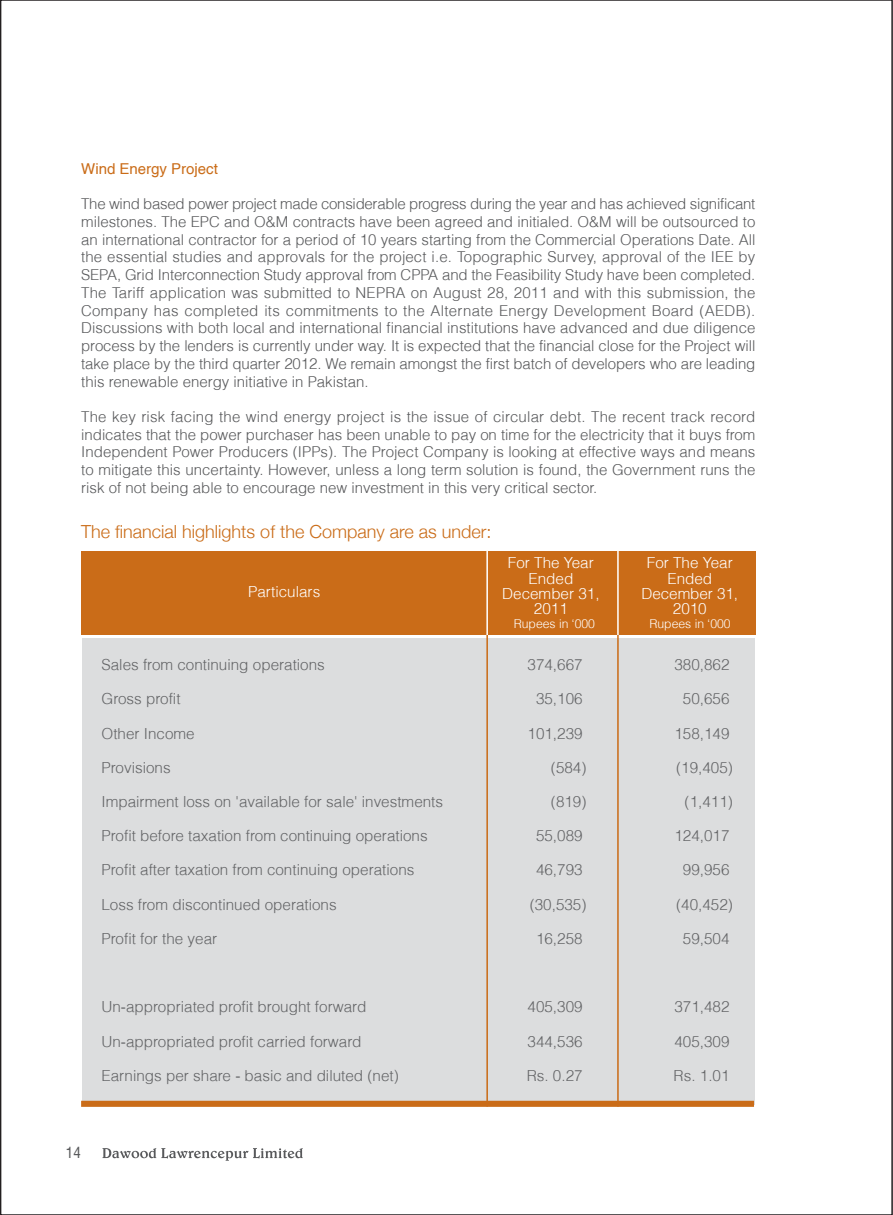
<style>
.page{position:relative;width:893px;height:1215px;background:#fff}
.page>*{position:absolute;margin:0;border:0;box-sizing:border-box;transform-origin:0 0}
.t1{font:300 18px "Helvetica Neue";color:#ca6c18}
.t2{font:300 15.3px "Helvetica";color:#636466}
.t3{font:300 15.3px/15.3px "Helvetica";color:#fff;text-align:center}
.t4{font:300 15px/17.7px "Helvetica";color:#58595b;text-align:justify}
.t5{font:15px "Helvetica";color:#ca6c18}
.t6{font:condensed 15px "Helvetica";color:#58595b}
.t7{font:300 12.15px "Helvetica";color:#fff}
</style>
<div class="page">
<svg style="left:102px;top:1148px;width:201px;height:13px"></svg>
<div style="left:82px;top:639px;width:672px;height:466px;background:#dcddde"></div>
<hr style="left:486px;top:551px;width:2px;height:556px;background:#ca6c18">
<hr style="left:617px;top:551px;width:1px;height:556px;background:#ca6c18">
<div style="left:81px;top:552px;width:674px;height:83px;background:#ca6c18"></div>
<hr style="left:486px;top:552px;width:2px;height:83px;background:#fff">
<hr style="left:617px;top:552px;width:1px;height:83px;background:#fff">
<div style="left:81px;top:1101px;width:673px;height:6px;background:#ca6c18"></div>
<p class="t5" style="left:81px;top:162px;width:138px">Wind Energy Project</p>
<p class="t4" style="left:81px;top:196px;width:675px">The wind based power project made considerable progress during the year and has achieved significant milestones. The EPC and O&amp;M contracts have been agreed and initialed. O&amp;M will be outsourced to an international contractor for a period of 10 years starting from the Commercial Operations Date. All the essential studies and approvals for the project i.e. Topographic Survey, approval of the IEE by SEPA, Grid Interconnection Study approval from CPPA and the Feasibility Study have been completed.<br>The Tariff application was submitted to NEPRA on August 28, 2011 and with this submission, the Company has completed its commitments to the Alternate Energy Development Board (AEDB).<br>Discussions with both local and international financial institutions have advanced and due diligence process by the lenders is currently under way. It is expected that the financial close for the Project will take place by the third quarter 2012. We remain amongst the first batch of developers who are leading this renewable energy initiative in Pakistan.</p>
<p class="t4" style="left:81px;top:409px;width:675px">The key risk facing the wind energy project is the issue of circular debt. The recent track record indicates that the power purchaser has been unable to pay on time for the electricity that it buys from Independent Power Producers (IPPs). The Project Company is looking at effective ways and means to mitigate this uncertainty. However, unless a long term solution is found, the Government runs the risk of not being able to encourage new investment in this very critical sector.</p>
<p class="t1" style="left:81px;top:520px;width:412px">The financial highlights of the Company are as under:</p>
<p class="t3" style="left:248px;top:585px;width:74px">Particulars</p>
<p class="t3" style="left:502px;top:556px;width:99px">For The Year<br>Ended<br>December 31,<br>2011</p>
<p class="t3" style="left:641px;top:556px;width:98px">For The Year<br>Ended<br>December 31,<br>2010</p>
<p class="t7" style="left:513px;top:619px;width:83px">Rupees in «000</p>
<p class="t7" style="left:649px;top:619px;width:83px">Rupees in «000</p>
<p class="t2" style="left:101px;top:658px;width:225px">Sales from continuing operations</p>
<p class="t2" style="left:527px;top:658px;width:57px">374,667</p>
<p class="t2" style="left:674px;top:658px;width:57px">380,862</p>
<p class="t2" style="left:101px;top:692px;width:81px">Gross profit</p>
<p class="t2" style="left:536px;top:692px;width:48px">35,106</p>
<p class="t2" style="left:683px;top:692px;width:48px">50,656</p>
<p class="t2" style="left:101px;top:727px;width:95px">Other Income</p>
<p class="t2" style="left:527px;top:727px;width:57px">101,239</p>
<p class="t2" style="left:674px;top:727px;width:57px">158,149</p>
<p class="t2" style="left:101px;top:761px;width:71px">Provisions</p>
<p class="t2" style="left:551px;top:761px;width:37px">(584)</p>
<p class="t2" style="left:676px;top:761px;width:58px">(19,405)</p>
<p class="t2" style="left:101px;top:795px;width:343px">Impairment loss on 'available for sale' investments</p>
<p class="t2" style="left:551px;top:795px;width:37px">(819)</p>
<p class="t2" style="left:684px;top:795px;width:50px">(1,411)</p>
<p class="t2" style="left:101px;top:829px;width:328px">Profit before taxation from continuing operations</p>
<p class="t2" style="left:536px;top:829px;width:48px">55,089</p>
<p class="t2" style="left:674px;top:829px;width:57px">124,017</p>
<p class="t2" style="left:101px;top:864px;width:314px">Profit after taxation from continuing operations</p>
<p class="t2" style="left:536px;top:864px;width:48px">46,793</p>
<p class="t2" style="left:683px;top:864px;width:48px">99,956</p>
<p class="t2" style="left:101px;top:898px;width:237px">Loss from discontinued operations</p>
<p class="t2" style="left:529px;top:898px;width:58px">(30,535)</p>
<p class="t2" style="left:676px;top:898px;width:58px">(40,452)</p>
<p class="t2" style="left:101px;top:932px;width:117px">Profit for the year</p>
<p class="t2" style="left:536px;top:932px;width:48px">16,258</p>
<p class="t2" style="left:683px;top:932px;width:48px">59,504</p>
<p class="t2" style="left:101px;top:1000px;width:266px">Un-appropriated profit brought forward</p>
<p class="t2" style="left:527px;top:1000px;width:57px">405,309</p>
<p class="t2" style="left:674px;top:1000px;width:57px">371,482</p>
<p class="t2" style="left:101px;top:1035px;width:261px">Un-appropriated profit carried forward</p>
<p class="t2" style="left:527px;top:1035px;width:57px">344,536</p>
<p class="t2" style="left:674px;top:1035px;width:57px">405,309</p>
<p class="t2" style="left:101px;top:1069px;width:299px">Earnings per share - basic and diluted (net)</p>
<p class="t2" style="left:526px;top:1069px;width:57px">Rs. 0.27</p>
<p class="t2" style="left:673px;top:1069px;width:57px">Rs. 1.01</p>
<p class="t6" style="left:66px;top:1146px;width:16px">14</p>
</div>
